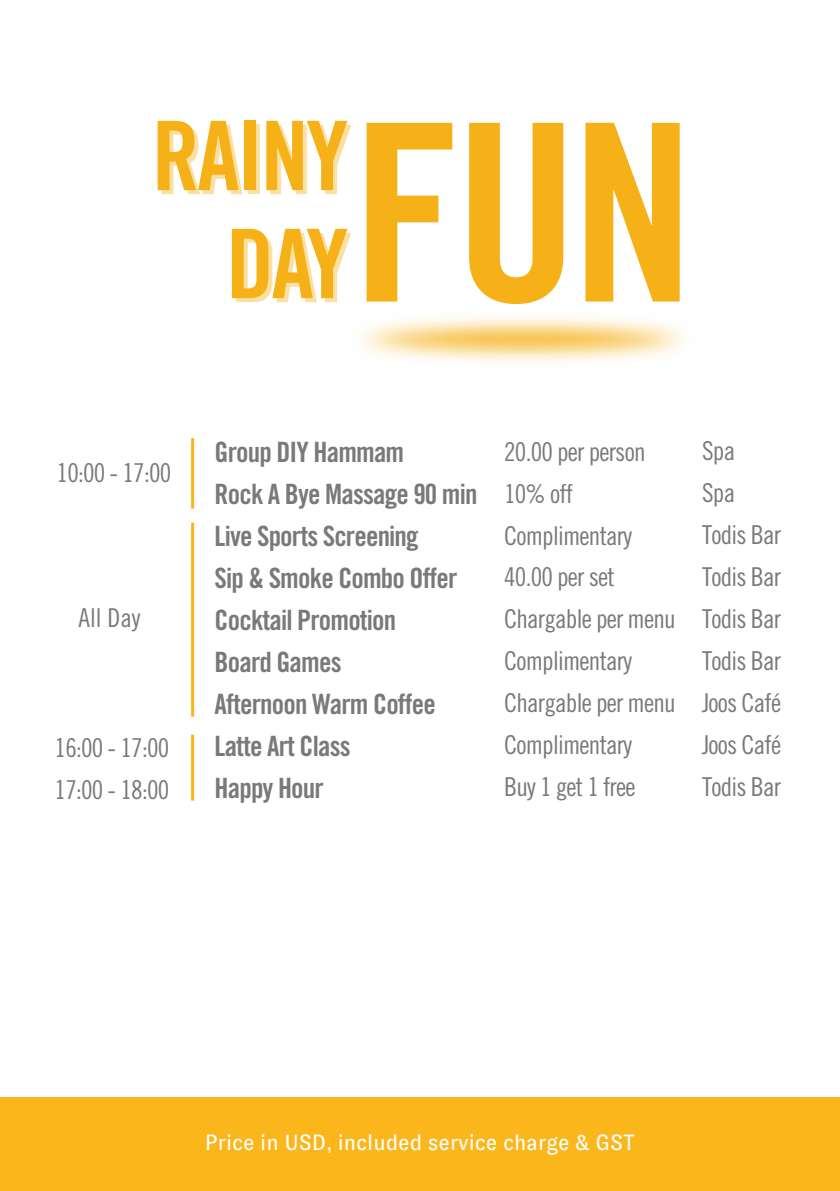
<style>
.page{position:relative;width:840px;height:1191px;background:#fff}
.page>*{position:absolute;margin:0;border:0;box-sizing:border-box;transform-origin:0 0}
.t1{font:28px/42px "Trade Gothic LT Std Bd Cn 20";letter-spacing:-.03em;color:#79797a}
.t2{font:26px/42px "Trade Gothic LT Std Cn 18";letter-spacing:-.03em;color:#79797a}
.t3{font:22px "GT Zirkon";color:#fff}
</style>
<div class="page">
<div style="left:248px;top:125px;width:12px;height:69px;background:#fbe0a3"></div>
<svg style="left:158px;top:121px;width:84px;height:73px"></svg>
<div style="left:244px;top:121px;width:12px;height:69px;background:#f6b118"></div>
<svg style="left:266px;top:121px;width:85px;height:73px"></svg>
<svg style="left:232px;top:229px;width:119px;height:73px"></svg>
<svg style="left:366px;top:123px;width:86px;height:135px"></svg>
<svg style="left:469px;top:123px;width:94px;height:135px"></svg>
<svg style="left:585px;top:123px;width:94px;height:135px"></svg>
<img style="left:292px;top:258px;width:392px;height:105px">
<hr style="left:191px;top:523px;width:3px;height:194px;background:#fbb61c">
<hr style="left:191px;top:735px;width:3px;height:66px;background:#fbb61c">
<hr style="left:191px;top:438px;width:3px;height:71px;background:#fbb61c">
<div style="left:0;top:1098px;width:840px;height:93px;background:#fbb61c"></div>
<p class="t2" style="left:57px;top:451px;width:116px">10:00 - 17:00</p>
<p class="t2" style="left:78px;top:597px;width:64px">All Day</p>
<p class="t2" style="left:55px;top:727px;width:116px">16:00 - 17:00<br>17:00 - 18:00</p>
<p class="t1" style="left:215px;top:431px;width:264px">Group DIY Hammam<br>Rock A Bye Massage 90 min<br>Live Sports Screening<br>Sip &amp; Smoke Combo Offer<br>Cocktail Promotion<br>Board Games<br>Afternoon Warm Coffee<br>Latte Art Class<br>Happy Hour</p>
<p class="t2" style="left:504px;top:430px;width:173px">20.00 per person<br>10% off<br>Complimentary<br>40.00 per set<br>Chargable per menu<br>Complimentary<br>Chargable per menu<br>Complimentary<br>Buy 1 get 1 free</p>
<p class="t2" style="left:702px;top:430px;width:80px">Spa<br>Spa<br>Todis Bar<br>Todis Bar<br>Todis Bar<br>Todis Bar<br>Joos Café<br>Joos Café<br>Todis Bar</p>
<p class="t3" style="left:205px;top:1131px;width:431px">Price in USD, included service charge &amp; GST</p>
</div>
